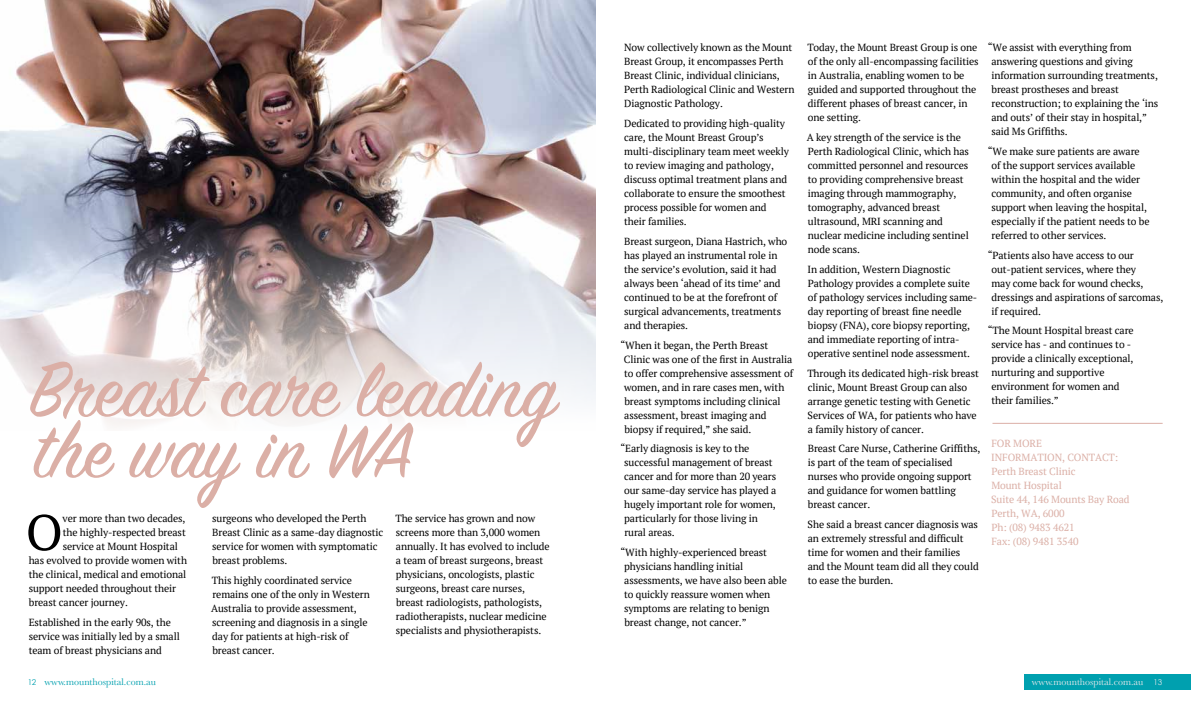
<style>
.page{position:relative;width:1191px;height:709px;background:#fff}
.page>*{position:absolute;margin:0;border:0;box-sizing:border-box;transform-origin:0 0}
.t1{font:85.7px/61.1px "Sign Painter House Script";color:#dbafa6}
.t2{font:50.3px "PT Serif";color:#000}
.t3{font:10.3px/14px "PT Serif";letter-spacing:-.01em;color:#000}
.t4{font:10.3px/14px "PT Serif";letter-spacing:-.01em;color:#dbafa6}
.t5{font:10px "Baskerville";color:#00a0af}
.t6{font:10px "Baskerville";color:#e2e7ea}
.s1{font-family:"Century Gothic";font-size:8px}
</style>
<div class="page">
<img style="left:0;top:0;width:595px;height:427px">
<hr style="left:992px;top:423px;width:170px;height:1px;background:#dbafa6">
<div style="left:1023px;top:674px;width:168px;height:16px;background:#00a0af"></div>
<h1 class="t1" style="left:29px;top:367px;width:529px">Breast care leading the way in WA</h1>
<h2 class="t2" style="left:26px;top:500px;width:39px">O</h2>
<p class="t3" style="left:63px;top:511px;width:124px">ver more than two decades,</p>
<p class="t3" style="left:63px;top:525px;width:125px">the highly-respected breast</p>
<p class="t3" style="left:63px;top:539px;width:117px">service at Mount Hospital</p>
<p class="t3" style="left:29px;top:553px;width:160px">has evolved to provide women with</p>
<p class="t3" style="left:29px;top:567px;width:159px">the clinical, medical and emotional</p>
<p class="t3" style="left:29px;top:581px;width:149px">support needed throughout their</p>
<p class="t3" style="left:29px;top:595px;width:101px">breast cancer journey.</p>
<p class="t3" style="left:29px;top:615px;width:153px">Established in the early 90s, the service was initially led by a small team of breast physicians and</p>
<p class="t3" style="left:212px;top:511px;width:173px">surgeons who developed the Perth<br>Breast Clinic as a same-day diagnostic service for women with symptomatic breast problems.</p>
<p class="t3" style="left:211px;top:573px;width:160px">This highly coordinated service remains one of the only in Western<br>Australia to provide assessment, screening and diagnosis in a single day for patients at high-risk of breast cancer.</p>
<p class="t3" style="left:395px;top:511px;width:156px">The service has grown and now screens more than 3,000 women annually. It has evolved to include a team of breast surgeons, breast physicians, oncologists, plastic surgeons, breast care nurses, breast radiologists, pathologists, radiotherapists, nuclear medicine specialists and physiotherapists.</p>
<p class="t3" style="left:624px;top:41px;width:172px">Now collectively known as the Mount Breast Group, it encompasses Perth Breast Clinic, individual clinicians, Perth Radiological Clinic and Western Diagnostic Pathology.</p>
<p class="t3" style="left:624px;top:116px;width:166px">Dedicated to providing high-quality care, the Mount Breast Group’s multi-disciplinary team meet weekly to review imaging and pathology, discuss optimal treatment plans and collaborate to ensure the smoothest process possible for women and their families.</p>
<p class="t3" style="left:624px;top:234px;width:165px">Breast surgeon, Diana Hastrich, who has played an instrumental role in the service’s evolution, said it had always been ‘ahead of its time’ and continued to be at the forefront of surgical advancements, treatments and therapies.</p>
<p class="t3" style="left:624px;top:338px;width:171px;text-indent:-3px">“When it began, the Perth Breast Clinic was one of the first in Australia to offer comprehensive assessment of women, and in rare cases men, with breast symptoms including clinical assessment, breast imaging and biopsy if required,” she said.</p>
<p class="t3" style="left:624px;top:441px;width:154px;text-indent:-4px">“Early diagnosis is key to the successful management of breast cancer and for more than 20 years our same-day service has played a hugely important role for women, particularly for those living in rural areas.</p>
<p class="t3" style="left:624px;top:545px;width:164px;text-indent:-4px">“With highly-experienced breast physicians handling initial assessments, we have also been able to quickly reassure women when symptoms are relating to benign breast change, not cancer.”</p>
<p class="t3" style="left:807px;top:41px;width:173px">Today, the Mount Breast Group is one of the only all-encompassing facilities in Australia, enabling women to be guided and supported throughout the different phases of breast cancer, in one setting.</p>
<p class="t3" style="left:806px;top:130px;width:164px">A key strength of the service is the<br>Perth Radiological Clinic, which has committed personnel and resources to providing comprehensive breast imaging through mammography, tomography, advanced breast ultrasound, MRI scanning and nuclear medicine including sentinel node scans.</p>
<p class="t3" style="left:807px;top:262px;width:171px">In addition, Western Diagnostic Pathology provides a complete suite of pathology services including same&shy;day reporting of breast fine needle biopsy (FNA), core biopsy reporting, and immediate reporting of intra&shy;operative sentinel node assessment.</p>
<p class="t3" style="left:807px;top:366px;width:173px">Through its dedicated high-risk breast clinic, Mount Breast Group can also arrange genetic testing with Genetic Services of WA, for patients who have a family history of cancer.</p>
<p class="t3" style="left:808px;top:441px;width:174px">Breast Care Nurse, Catherine Griffiths, is part of the team of specialised nurses who provide ongoing support and guidance for women battling breast cancer.</p>
<p class="t3" style="left:807px;top:517px;width:173px">She said a breast cancer diagnosis was an extremely stressful and difficult time for women and their families and the Mount team did all they could to ease the burden.</p>
<p class="t3" style="left:991px;top:41px;width:168px;text-indent:-4px">“We assist with everything from answering questions and giving information surrounding treatments, breast prostheses and breast reconstruction; to explaining the ‘ins and outs’ of their stay in hospital,” said Ms Griffiths.</p>
<p class="t3" style="left:991px;top:144px;width:160px;text-indent:-4px">“We make sure patients are aware of the support services available within the hospital and the wider community, and often organise support when leaving the hospital, especially if the patient needs to be referred to other services.</p>
<p class="t3" style="left:991px;top:248px;width:173px;text-indent:-4px">“Patients also have access to our out-patient services, where they<br>may come back for wound checks, dressings and aspirations of sarcomas, if required.</p>
<p class="t3" style="left:991px;top:324px;width:144px;text-indent:-4px">“The Mount Hospital breast care service has - and continues to - provide a clinically exceptional, nurturing and supportive environment for women and their families.”</p>
<p class="t4" style="left:991px;top:436px;width:140px">FOR MORE<br>INFORMATION, CONTACT:<br>Perth Breast Clinic<br>Mount Hospital<br>Suite 44, 146 Mounts Bay Road<br>Perth, WA, 6000<br>Ph: (08) 9483 4621</p>
<p class="t4" style="left:991px;top:534px;width:89px">Fax: (08) 9481 3540</p>
<p class="t5" style="left:28px;top:675px;width:130px"><span class="s1">12</span> www.mounthospital.com.au</p>
<p class="t6" style="left:1031px;top:675px;width:132px">www.mounthospital.com.au <span class="s1">13</span></p>
</div>
